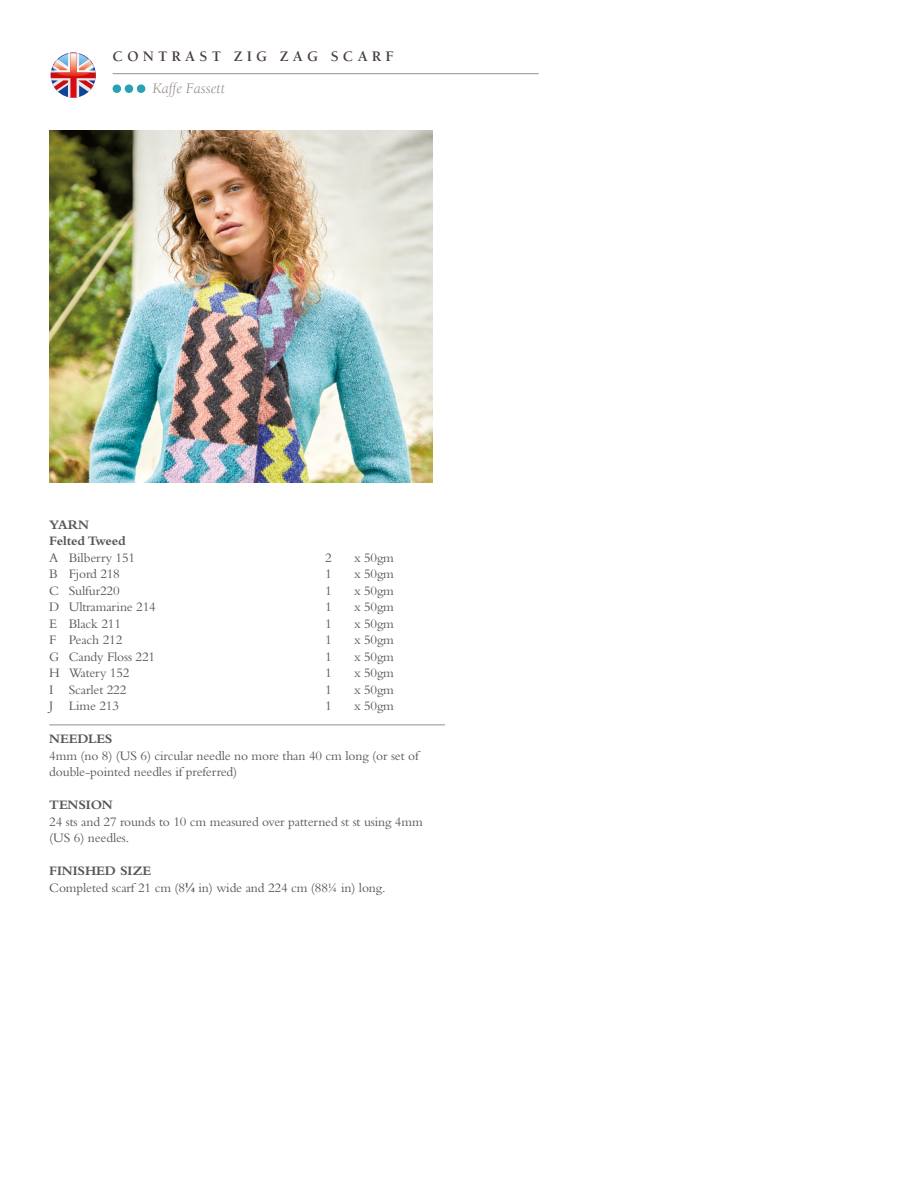
<style>
.page{position:relative;width:914px;height:1189px;background:#fff}
.page>*{position:absolute;margin:0;border:0;box-sizing:border-box;transform-origin:0 0}
.t1{font:700 15px "Berkeley Std";letter-spacing:.28em;color:#483c3f}
.t2{font:italic 15px "Berkeley Std";color:#978d8e}
.Paragraph_Style_1{font:13.5px/16.5px "Bembo Std";letter-spacing:-.01em;color:#575756}
.Paragraph_Style_1-2{font:700 13.5px "Bembo Std";letter-spacing:-.01em;color:#575756}
.s1{font-family:"Times New Roman";font-weight:700}
</style>
<div class="page">
<hr style="left:49px;top:724px;width:396px;height:1px;background:#978d8e">
<img style="left:49px;top:131px;width:383px;height:351px">
<hr style="left:112px;top:73px;width:426px;height:1px;background:#978d8e">
<div style="left:112px;top:84px;width:9px;height:9px;background:#2aa1b2;border-radius:50%"></div>
<div style="left:125px;top:84px;width:8px;height:9px;background:#2aa1b2;border-radius:50%"></div>
<div style="left:137px;top:84px;width:8px;height:9px;background:#2aa1b2;border-radius:50%"></div>
<svg style="left:51px;top:53px;width:45px;height:45px"></svg>
<p class="t1" style="left:112px;top:48px;width:283px">CONTRAST ZIG ZAG SCARF</p>
<p class="t2" style="left:152px;top:80px;width:74px">Kaffe Fassett</p>
<p class="Paragraph_Style_1-2" style="left:49px;top:516px;width:41px">YARN</p>
<p class="Paragraph_Style_1-2" style="left:49px;top:533px;width:78px">Felted Tweed</p>
<p class="Paragraph_Style_1" style="left:49px;top:548px;width:87px">A Bilberry 151</p>
<p class="Paragraph_Style_1" style="left:325px;top:548px;width:8px">2</p>
<p class="Paragraph_Style_1" style="left:354px;top:548px;width:41px">x 50gm</p>
<p class="Paragraph_Style_1" style="left:49px;top:565px;width:72px">B Fjord 218</p>
<p class="Paragraph_Style_1" style="left:325px;top:565px;width:8px">1</p>
<p class="Paragraph_Style_1" style="left:354px;top:565px;width:41px">x 50gm</p>
<p class="Paragraph_Style_1" style="left:49px;top:581px;width:72px">C Sulfur220</p>
<p class="Paragraph_Style_1" style="left:325px;top:581px;width:8px">1</p>
<p class="Paragraph_Style_1" style="left:354px;top:581px;width:41px">x 50gm</p>
<p class="Paragraph_Style_1" style="left:49px;top:598px;width:108px">D Ultramarine 214</p>
<p class="Paragraph_Style_1" style="left:325px;top:598px;width:8px">1</p>
<p class="Paragraph_Style_1" style="left:354px;top:598px;width:41px">x 50gm</p>
<p class="Paragraph_Style_1" style="left:49px;top:614px;width:73px">E Black 211</p>
<p class="Paragraph_Style_1" style="left:325px;top:614px;width:8px">1</p>
<p class="Paragraph_Style_1" style="left:354px;top:614px;width:41px">x 50gm</p>
<p class="Paragraph_Style_1" style="left:49px;top:631px;width:74px">F Peach 212</p>
<p class="Paragraph_Style_1" style="left:325px;top:631px;width:8px">1</p>
<p class="Paragraph_Style_1" style="left:354px;top:631px;width:41px">x 50gm</p>
<p class="Paragraph_Style_1" style="left:49px;top:647px;width:107px">G Candy Floss 221</p>
<p class="Paragraph_Style_1" style="left:325px;top:647px;width:8px">1</p>
<p class="Paragraph_Style_1" style="left:354px;top:647px;width:41px">x 50gm</p>
<p class="Paragraph_Style_1" style="left:49px;top:664px;width:82px">H Watery 152</p>
<p class="Paragraph_Style_1" style="left:325px;top:664px;width:8px">1</p>
<p class="Paragraph_Style_1" style="left:354px;top:664px;width:41px">x 50gm</p>
<p class="Paragraph_Style_1" style="left:49px;top:680px;width:79px">I Scarlet 222</p>
<p class="Paragraph_Style_1" style="left:325px;top:680px;width:8px">1</p>
<p class="Paragraph_Style_1" style="left:354px;top:680px;width:41px">x 50gm</p>
<p class="Paragraph_Style_1" style="left:49px;top:697px;width:71px">J Lime 213</p>
<p class="Paragraph_Style_1" style="left:325px;top:697px;width:8px">1</p>
<p class="Paragraph_Style_1" style="left:354px;top:697px;width:41px">x 50gm</p>
<p class="Paragraph_Style_1-2" style="left:49px;top:731px;width:65px">NEEDLES</p>
<p class="Paragraph_Style_1" style="left:49px;top:746px;width:371px">4mm (no 8) (US 6) circular needle no more than 40 cm long (or set of double-pointed needles if preferred)</p>
<p class="Paragraph_Style_1-2" style="left:49px;top:797px;width:65px">TENSION</p>
<p class="Paragraph_Style_1" style="left:49px;top:812px;width:375px">24 sts and 27 rounds to 10 cm measured over patterned st st using 4mm (US 6) needles.</p>
<p class="Paragraph_Style_1-2" style="left:49px;top:863px;width:103px">FINISHED SIZE</p>
<p class="Paragraph_Style_1" style="left:49px;top:878px;width:337px">Completed scarf 21 cm (8<span class="s1">¼</span> in) wide and 224 cm (88¼ in) long.</p>
</div>
